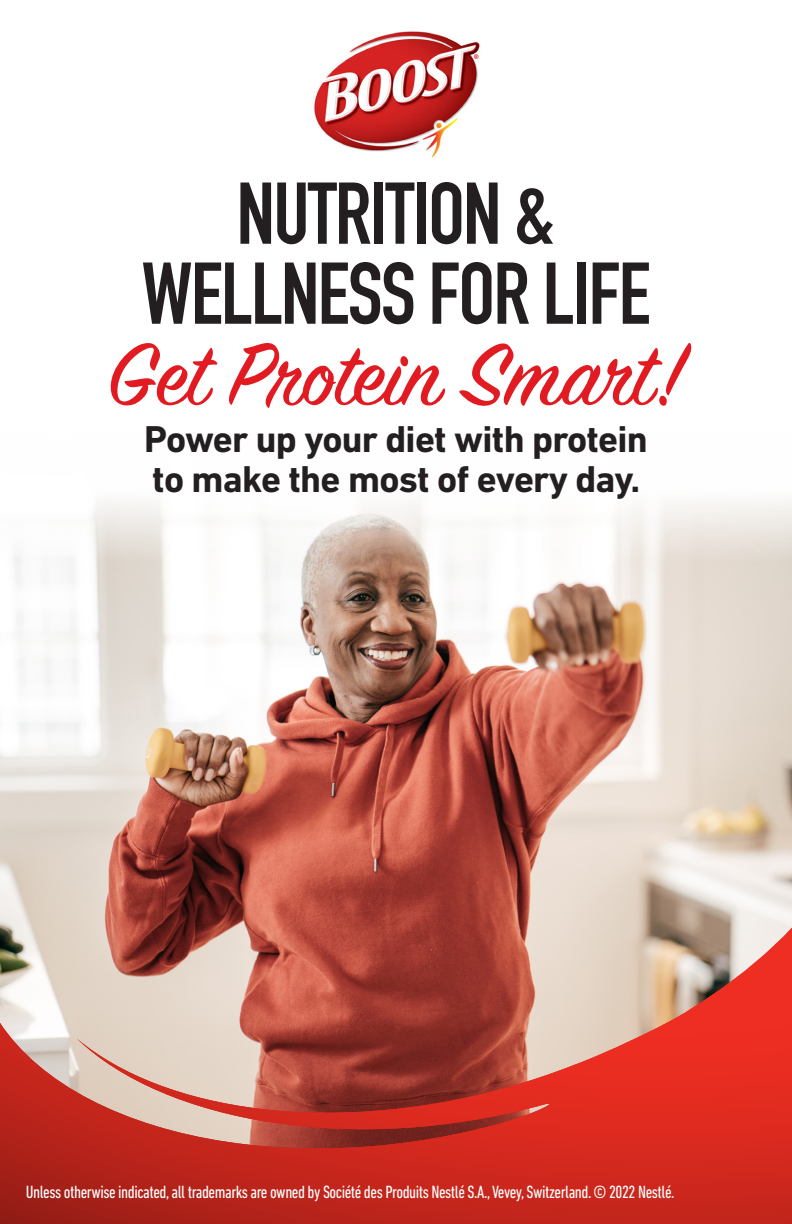
<style>
.page{position:relative;width:792px;height:1224px;background:#fff}
.page>*{position:absolute;margin:0;border:0;box-sizing:border-box;transform-origin:0 0}
.t1{font:97.4px "Sign Painter House Script";color:#e21a21}
.t2{font:700 86px/80px "DIN Condensed";letter-spacing:-.02em;color:#231f20;text-align:center}
.t3{font:700 38px/40px "DIN Next LT Pro";letter-spacing:-.02em;color:#231f20}
.Bullets{font:condensed 18px "DIN Next LT Pro";letter-spacing:-.025em;color:#fff}
</style>
<div class="page">
<img style="left:0;top:501px;width:792px;height:390px">
<img style="left:314px;top:31px;width:166px;height:127px">
<svg style="left:0;top:891px;width:792px;height:333px;background:#c55f54"></svg>
<p class="t2" style="left:142px;top:173px;width:510px">NUTRITION &amp;<br>WELLNESS FOR LIFE</p>
<p class="t1" style="left:108px;top:315px;width:578px">Get Protein Smart!</p>
<p class="t3" style="left:144px;top:419px;width:505px">Power up your diet with protein to make the most of every day.</p>
<p class="Bullets" style="left:26px;top:1181px;width:650px">Unless otherwise indicated, all trademarks are owned by Société des Produits Nestlé S.A., Vevey, Switzerland. © 2022 Nestlé.</p>
</div>
